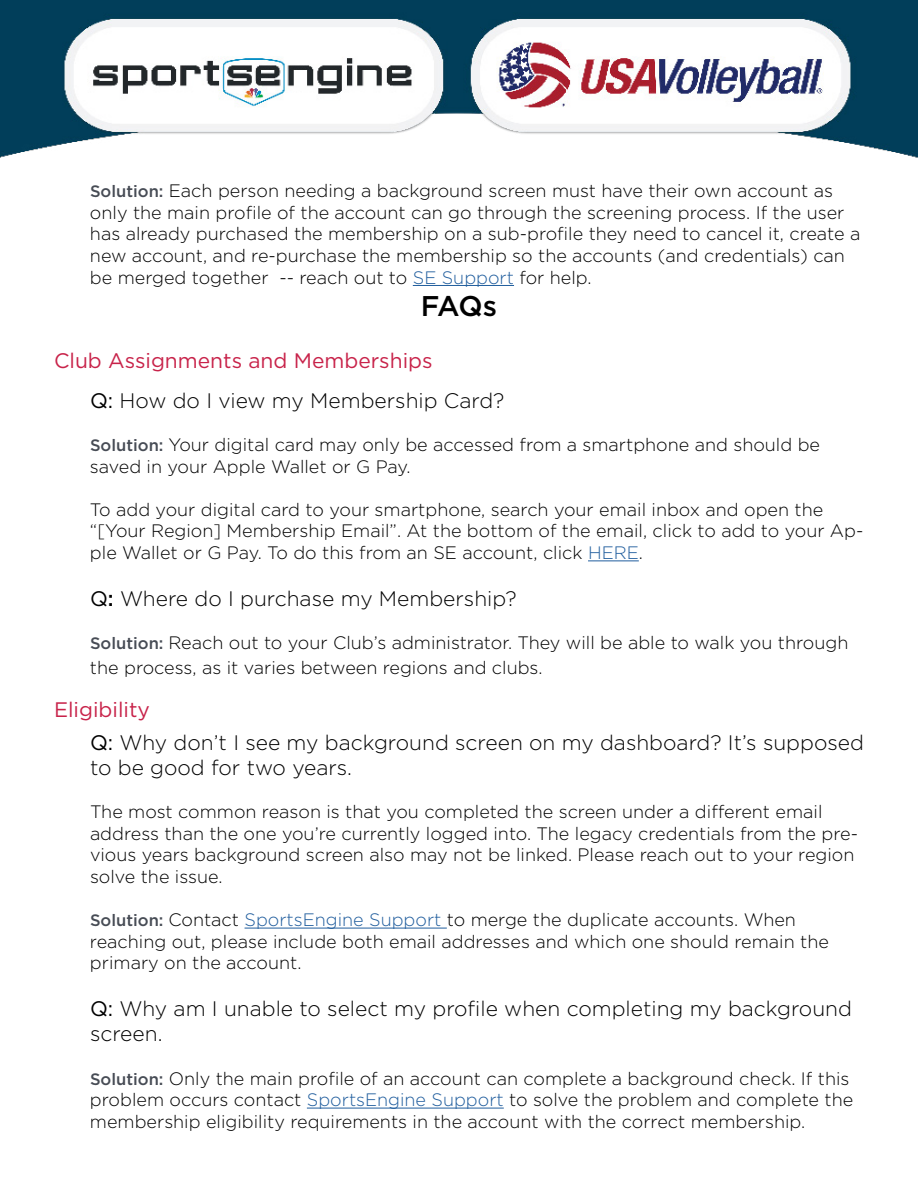
<style>
.page{position:relative;width:918px;height:1188px;background:#fff}
.page>*{position:absolute;margin:0;border:0;box-sizing:border-box;transform-origin:0 0}
.t1{font:500 28.5px "Gotham";color:#000}
.t2{font:300 21px/25.2px "Gotham";color:#000}
.t3{font:21px "Gotham";color:#c8234a}
.t4{font:300 18px/21.6px "Gotham";color:#000}
.s1{font-weight:500;font-size:16.5px;color:#474c55}
.s2{color:#215e9e}
.s3{font-weight:400}
.s4{font-weight:500}
</style>
<div class="page">
<img style="left:0;top:0;width:918px;height:158px">
<hr style="left:413px;top:285px;width:101px;height:1px;background:#215e9e">
<hr style="left:588px;top:560px;width:51px;height:1px;background:#215e9e">
<hr style="left:245px;top:928px;width:202px;height:1px;background:#215e9e">
<hr style="left:307px;top:1108px;width:197px;height:1px;background:#215e9e">
<p class="t4" style="left:90px;top:180px;width:772px"><span class="s1">Solution:</span> Each person needing a background screen must have their own account as only the main profile of the account can go through the screening process. If the user has already purchased the membership on a sub-profile they need to cancel it, create a new account, and re-purchase the membership so the accounts (and credentials) can be merged together -- reach out to <span class="s2">SE Support</span> for help.</p>
<h1 class="t1" style="left:421px;top:287px;width:78px">FAQs</h1>
<p class="t3" style="left:54px;top:347px;width:380px">Club Assignments and Memberships</p>
<p class="t2" style="left:90px;top:387px;width:416px"><span class="s3">Q:</span> How do I view my Membership Card?</p>
<p class="t4" style="left:90px;top:433px;width:732px"><span class="s1">Solution:</span> Your digital card may only be accessed from a smartphone and should be saved in your Apple Wallet or G Pay.</p>
<p class="t4" style="left:90px;top:498px;width:775px">To add your digital card to your smartphone, search your email inbox and open the “[Your Region] Membership Email”. At the bottom of the email, click to add to your Ap&shy;ple Wallet or G Pay. To do this from an SE account, click <span class="s2">HERE</span>.</p>
<p class="t2" style="left:90px;top:585px;width:428px"><span class="s3">Q</span><span class="s4">:</span> Where do I purchase my Membership?</p>
<p class="t4" style="left:90px;top:630px;width:760px;line-height:25.2px"><span class="s1">Solution:</span> Reach out to your Club’s administrator. They will be able to walk you through the process, as it varies between regions and clubs.</p>
<p class="t3" style="left:54px;top:696px;width:97px">Eligibility</p>
<p class="t2" style="left:90px;top:729px;width:776px"><span class="s3">Q:</span> Why don’t I see my background screen on my dashboard? It’s supposed to be good for two years.</p>
<p class="t4" style="left:90px;top:801px;width:770px">The most common reason is that you completed the screen under a different email address than the one you’re currently logged into. The legacy credentials from the pre&shy;vious years background screen also may not be linked. Please reach out to your region solve the issue.</p>
<p class="t4" style="left:90px;top:909px;width:740px"><span class="s1">Solution:</span> Contact <span class="s2">SportsEngine Support</span> to merge the duplicate accounts. When reaching out, please include both email addresses and which one should remain the primary on the account.</p>
<p class="t2" style="left:90px;top:996px;width:763px"><span class="s3">Q:</span> Why am I unable to select my profile when completing my background screen.</p>
<p class="t4" style="left:90px;top:1067px;width:765px"><span class="s1">Solution:</span> Only the main profile of an account can complete a background check. If this problem occurs contact <span class="s2">SportsEngine Support</span> to solve the problem and complete the membership eligibility requirements in the account with the correct membership.</p>
</div>
